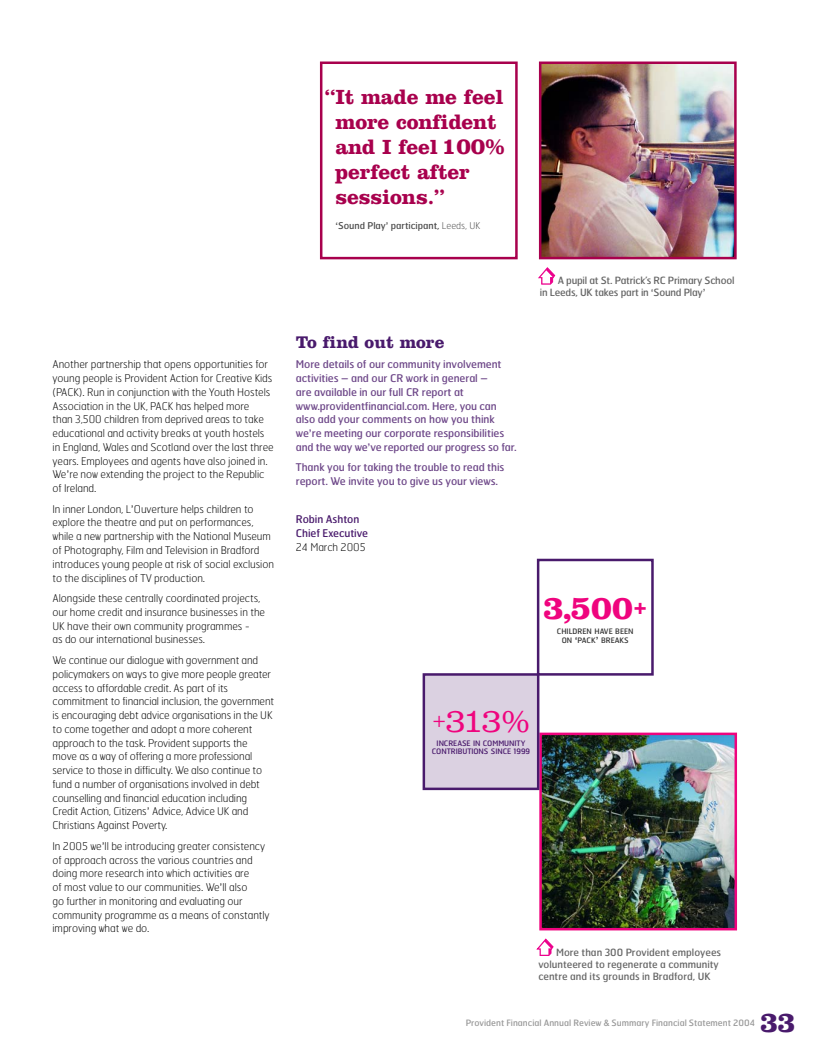
<style>
.page{position:relative;width:815px;height:1053px;background:#fff}
.page>*{position:absolute;margin:0;border:0;box-sizing:border-box;transform-origin:0 0}
.t1{font:700 34.12px "Clarendon";color:#ef047e}
.t2{font:300 34.12px "Clarendon";color:#ef047e}
.t3{font:700 29.62px "Clarendon";color:#491a6c}
.t4{font:300 23.75px "Clarendon";color:#ef047e}
.t5{font:700 21.25px/25px "Clarendon";letter-spacing:-.005em;color:#a8004d}
.t6{font:700 17.5px "Clarendon";color:#491a6c}
.t7{font:100 10.62px/13.8px "Hermes";letter-spacing:-.005em;color:#000}
.t8{font:10.62px/13.8px "Hermes";letter-spacing:-.005em;color:#6e4889}
.t9{font:10.62px/13.8px "Hermes";letter-spacing:-.005em;color:#491a6c}
.t10{font:10px/12px "Hermes";color:#666}
.t11{font:10px/12px "Hermes";letter-spacing:-.02em;color:#666}
.t12{font:9.38px "Hermes";color:#4d4d4d}
.t13{font:8.75px "Hermes";color:#999}
.t14{font:7.5px "Hermes";letter-spacing:-.01em;color:#491a6c}
.t15{font:7.5px/8.8px "Hermes";color:#333;text-align:center}
.s1{font-family:"Hermes Thin Mono";font-weight:400}
.s2{font-size:23.75px}
.s3{font-family:"Hermes Regular Mono"}
.s4{font-weight:100}
.s5{font-family:"Hermes Regular Mono";font-size:10px}
.s6{font-family:"Helvetica Neue";font-weight:500}
</style>
<div class="page">
<img style="left:319px;top:61px;width:419px;height:895px">
<p class="t7" style="left:53px;top:359px;width:223px">Another partnership that opens opportunities for young people is Provident Action for Creative Kids (PACK). Run in conjunction with the Youth Hostels Association in the UK, PACK has helped more<br>than 3,500 children from deprived areas to take educational and activity breaks at youth hostels in England, Wales and Scotland over the last three years. Employees and agents have also joined in.<br>We<span class="s1">’</span>re now extending the project to the Republic of Ireland.</p>
<p class="t7" style="left:53px;top:503px;width:223px">In inner London, L<span class="s1">’</span>Ouverture helps children to explore the theatre and put on performances, while a new partnership with the National Museum of Photography, Film and Television in Bradford introduces young people at risk of social exclusion to the disciplines of TV production.</p>
<p class="t7" style="left:53px;top:592px;width:214px">Alongside these centrally coordinated projects, our home credit and insurance businesses in the UK have their own community programmes -<br>as do our international businesses.</p>
<p class="t7" style="left:53px;top:654px;width:223px">We continue our dialogue with government and policymakers on ways to give more people greater access to affordable credit. As part of its commitment to financial inclusion, the government is encouraging debt advice organisations in the UK to come together and adopt a more coherent approach to the task. Provident supports the move as a way of offering a more professional service to those in difficulty. We also continue to fund a number of organisations involved in debt counselling and financial education including Credit Action, Citizens<span class="s1">’</span> Advice, Advice UK and Christians Against Poverty.</p>
<p class="t7" style="left:53px;top:840px;width:219px">In 2005 we<span class="s1">’</span>ll be introducing greater consistency of approach across the various countries and doing more research into which activities are<br>of most value to our communities. We<span class="s1">’</span>ll also<br>go further in monitoring and evaluating our community programme as a means of constantly improving what we do.</p>
<h3 class="t5" style="left:335px;top:87px;width:171px;text-indent:-10px">“It made me feel more confident and I feel <span class="s2">100% </span>perfect after sessions.”</h3>
<p class="t12" style="left:335px;top:222px;width:146px"><span class="s3">‘</span>Sound Play<span class="s3">’</span> participant, <span class="s4">Leeds, UK</span></p>
<h3 class="t6" style="left:296px;top:336px;width:150px">To find out more</h3>
<p class="t8" style="left:296px;top:359px;width:222px">More details of our community involvement activities – and our CR work in general –<br>are available in our full CR report at www.providentfinancial.com. Here, you can also add your comments on how you think we<span class="s3">’</span>re meeting our corporate responsibilities and the way we<span class="s3">’</span>ve reported our progress so far.</p>
<p class="t8" style="left:296px;top:462px;width:210px">Thank you for taking the trouble to read this report. We invite you to give us your views.</p>
<p class="t9" style="left:296px;top:514px;width:74px">Robin Ashton<br>Chief Executive</p>
<p class="t7" style="left:296px;top:541px;width:71px">24 March 2005</p>
<p class="t11" style="left:540px;top:276px;width:196px;text-indent:18px">A pupil at St. Patrick’s RC Primary School in Leeds, UK takes part in <span class="s3">‘</span>Sound Play<span class="s3">’</span></p>
<h1 class="t1" style="left:543px;top:595px;width:105px">3,500<span class="s2">+</span></h1>
<p class="t15" style="left:557px;top:628px;width:78px">CHILDREN HAVE BEEN<br>ON <span class="s5">‘</span>PACK<span class="s5">’</span> BREAKS</p>
<h1 class="t2" style="left:445px;top:709px;width:86px">313%</h1>
<p class="t14" style="left:432px;top:749px;width:100px">CONTRIBUTIONS SINCE 1999</p>
<h3 class="t4" style="left:432px;top:711px;width:16px">+</h3>
<p class="t14" style="left:437px;top:740px;width:90px">INCREASE IN COMMUNITY</p>
<p class="t10" style="left:538px;top:947px;width:184px;text-indent:18px">More than 300 Provident employees volunteered to regenerate a community centre and its grounds in Bradford, UK</p>
<p class="t13" style="left:466px;top:1019px;width:291px">Provident Financial Annual Review <span class="s6">&amp;</span> Summary Financial Statement 2004</p>
<h2 class="t3" style="left:760px;top:1011px;width:37px">33</h2>
</div>
